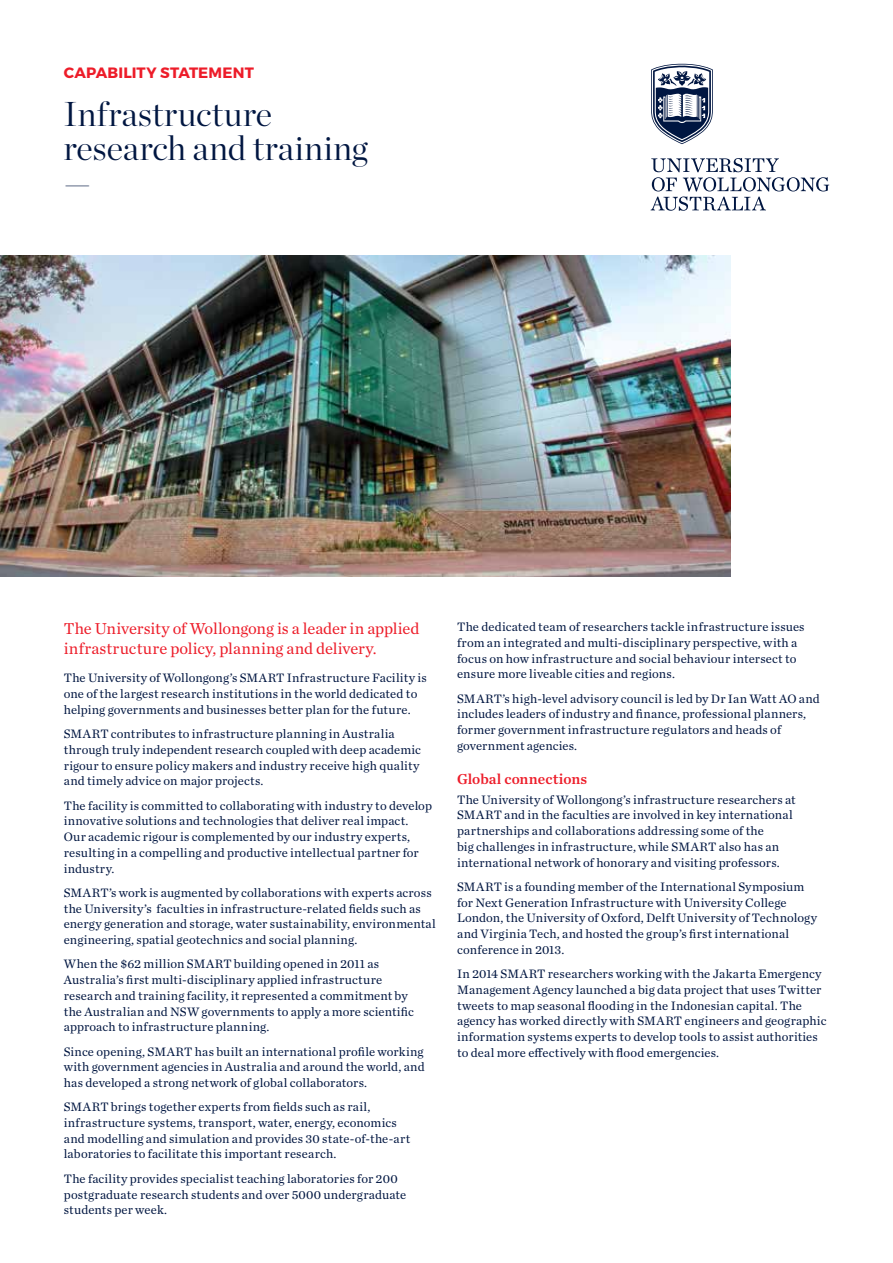
<style>
.page{position:relative;width:893px;height:1263px;background:#fff}
.page>*{position:absolute;margin:0;border:0;box-sizing:border-box;transform-origin:0 0}
.t1{font:300 34.5px/34.5px "Chronicle Display";letter-spacing:.01em;color:#001641}
.t2{font:16.5px/19.5px "Chronicle Text G1";color:#ed1c29}
.t3{font:700 15px "Montserrat";letter-spacing:.01em;color:#ed1c29}
.t4{font:15px "Chronicle Text G1 Semi";color:#ed1c29}
.t5{font:12.75px/15.8px "Chronicle Text G1";letter-spacing:.01em;color:#001641}
</style>
<div class="page">
<img style="left:0;top:256px;width:731px;height:320px">
<svg style="left:651px;top:158px;width:178px;height:53px"></svg>
<svg style="left:651px;top:64px;width:62px;height:80px"></svg>
<p class="t3" style="left:64px;top:64px;width:192px">CAPABILITY STATEMENT</p>
<h1 class="t1" style="left:64px;top:94px;width:305px">Infrastructure research and training —</h1>
<p class="t2" style="left:64px;top:618px;width:357px">The University of Wollongong is a leader in applied infrastructure policy, planning and delivery.</p>
<p class="t5" style="left:64px;top:669px;width:364px">The University of Wollongong’s SMART Infrastructure Facility is one of the largest research institutions in the world dedicated to helping governments and businesses better plan for the future.</p>
<p class="t5" style="left:64px;top:725px;width:359px">SMART contributes to infrastructure planning in Australia through truly independent research coupled with deep academic rigour to ensure policy makers and industry receive high quality and timely advice on major projects.</p>
<p class="t5" style="left:64px;top:797px;width:370px">The facility is committed to collaborating with industry to develop innovative solutions and technologies that deliver real impact.<br>Our academic rigour is complemented by our industry experts, resulting in a compelling and productive intellectual partner for industry.</p>
<p class="t5" style="left:64px;top:884px;width:374px">SMART’s work is augmented by collaborations with experts across the University’s faculties in infrastructure-related fields such as energy generation and storage, water sustainability, environmental engineering, spatial geotechnics and social planning.</p>
<p class="t5" style="left:64px;top:955px;width:352px">When the $62 million SMART building opened in 2011 as Australia’s first multi-disciplinary applied infrastructure research and training facility, it represented a commitment by the Australian and NSW governments to apply a more scientific approach to infrastructure planning.</p>
<p class="t5" style="left:64px;top:1043px;width:362px;text-align:justify">Since opening, SMART has built an international profile working with government agencies in Australia and around the world, and has developed a strong network of global collaborators.</p>
<p class="t5" style="left:64px;top:1098px;width:348px">SMART brings together experts from fields such as rail, infrastructure systems, transport, water, energy, economics and modelling and simulation and provides 30 state-of-the-art laboratories to facilitate this important research.</p>
<p class="t5" style="left:64px;top:1170px;width:344px">The facility provides specialist teaching laboratories for 200 postgraduate research students and over 5000 undergraduate students per week.</p>
<p class="t5" style="left:457px;top:618px;width:349px">The dedicated team of researchers tackle infrastructure issues from an integrated and multi-disciplinary perspective, with a focus on how infrastructure and social behaviour intersect to ensure more liveable cities and regions.</p>
<p class="t5" style="left:457px;top:690px;width:364px">SMART’s high-level advisory council is led by Dr Ian Watt AO and includes leaders of industry and finance, professional planners, former government infrastructure regulators and heads of government agencies.</p>
<p class="t4" style="left:457px;top:767px;width:132px">Global connections</p>
<p class="t5" style="left:457px;top:791px;width:340px">The University of Wollongong’s infrastructure researchers at SMART and in the faculties are involved in key international partnerships and collaborations addressing some of the<br>big challenges in infrastructure, while SMART also has an international network of honorary and visiting professors.</p>
<p class="t5" style="left:457px;top:878px;width:362px">SMART is a founding member of the International Symposium for Next Generation Infrastructure with University College London, the University of Oxford, Delft University of Technology and Virginia Tech, and hosted the group’s first international conference in 2013.</p>
<p class="t5" style="left:457px;top:965px;width:371px">In 2014 SMART researchers working with the Jakarta Emergency Management Agency launched a big data project that uses Twitter tweets to map seasonal flooding in the Indonesian capital. The agency has worked directly with SMART engineers and geographic information systems experts to develop tools to assist authorities to deal more effectively with flood emergencies.</p>
</div>
